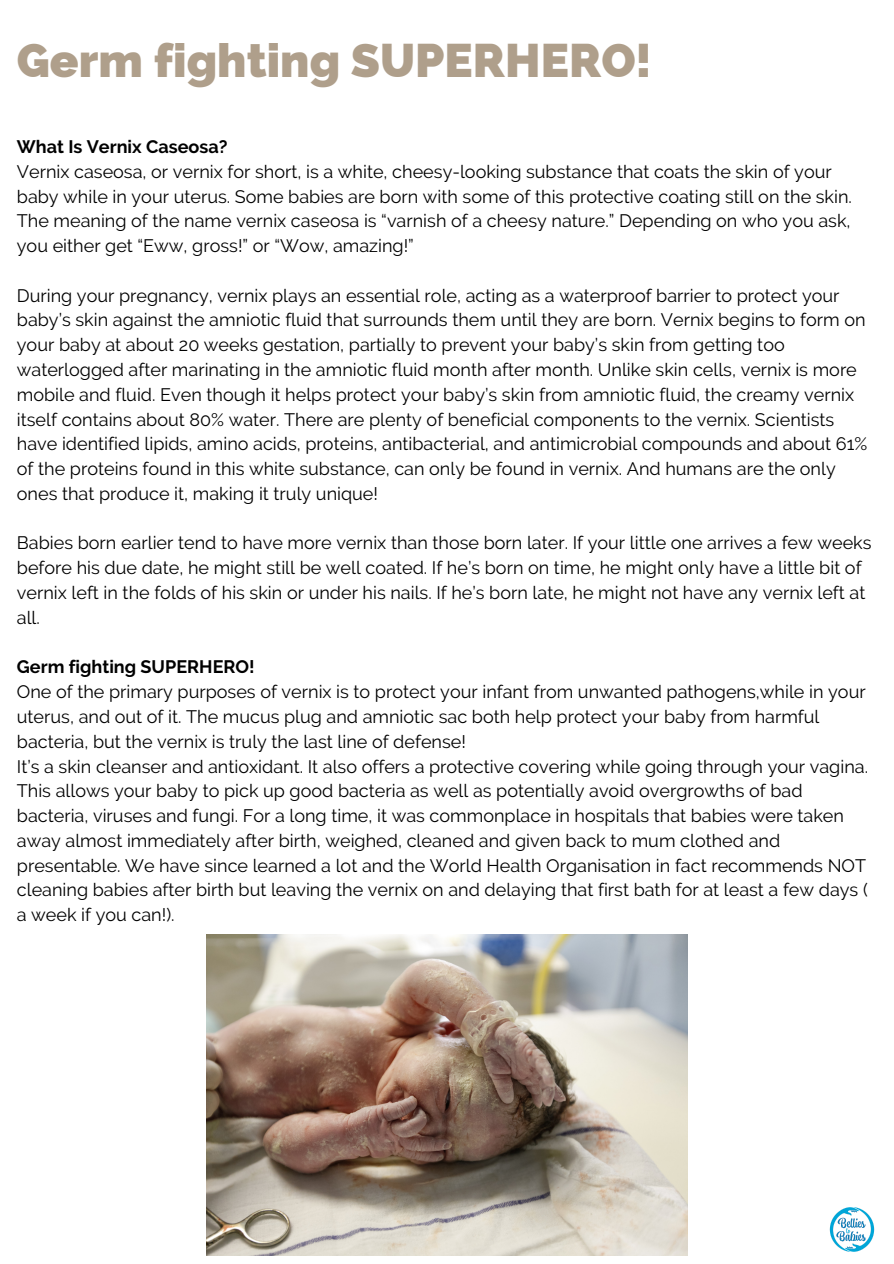
<style>
.page{position:relative;width:894px;height:1264px;background:#fff}
.page>*{position:absolute;margin:0;border:0;box-sizing:border-box;transform-origin:0 0}
.t1{font:800 47.25px "Raleway";color:#af9f8b}
.t2{font:18px/24.8px "Raleway";color:#000}
.t3{font:700 18px "Raleway";color:#000}
</style>
<div class="page">
<img style="left:206px;top:934px;width:481px;height:320px">
<img style="left:829px;top:1207px;width:46px;height:45px">
<p class="t1" style="left:17px;top:33px;width:636px">Germ fighting SUPERHERO!</p>
<p class="t3" style="left:17px;top:136px;width:212px">What Is Vernix Caseosa?</p>
<p class="t2" style="left:17px;top:159px;width:836px">Vernix caseosa, or vernix for short, is a white, cheesy-looking substance that coats the skin of your baby while in your uterus. Some babies are born with some of this protective coating still on the skin.<br>The meaning of the name vernix caseosa is “varnish of a cheesy nature.” Depending on who you ask, you either get “Eww, gross!” or “Wow, amazing!”</p>
<p class="t2" style="left:17px;top:283px;width:851px">During your pregnancy, vernix plays an essential role, acting as a waterproof barrier to protect your baby’s skin against the amniotic fluid that surrounds them until they are born. Vernix begins to form on your baby at about 20 weeks gestation, partially to prevent your baby’s skin from getting too waterlogged after marinating in the amniotic fluid month after month. Unlike skin cells, vernix is more mobile and fluid. Even though it helps protect your baby’s skin from amniotic fluid, the creamy vernix itself contains about 80% water. There are plenty of beneficial components to the vernix. Scientists have identified lipids, amino acids, proteins, antibacterial, and antimicrobial compounds and about 61% of the proteins found in this white substance, can only be found in vernix. And humans are the only ones that produce it, making it truly unique!</p>
<p class="t2" style="left:17px;top:530px;width:856px">Babies born earlier tend to have more vernix than those born later. If your little one arrives a few weeks before his due date, he might still be well coated. If he’s born on time, he might only have a little bit of vernix left in the folds of his skin or under his nails. If he’s born late, he might not have any vernix left at all.</p>
<p class="t3" style="left:17px;top:656px;width:239px">Germ fighting SUPERHERO!</p>
<p class="t2" style="left:17px;top:679px;width:850px">One of the primary purposes of vernix is to protect your infant from unwanted pathogens,while in your uterus, and out of it. The mucus plug and amniotic sac both help protect your baby from harmful bacteria, but the vernix is truly the last line of defense!</p>
<p class="t2" style="left:17px;top:753px;width:852px">It’s a skin cleanser and antioxidant. It also offers a protective covering while going through your vagina.<br>This allows your baby to pick up good bacteria as well as potentially avoid overgrowths of bad bacteria, viruses and fungi. For a long time, it was commonplace in hospitals that babies were taken away almost immediately after birth, weighed, cleaned and given back to mum clothed and presentable. We have since learned a lot and the World Health Organisation in fact recommends NOT cleaning babies after birth but leaving the vernix on and delaying that first bath for at least a few days ( a week if you can!).</p>
</div>
